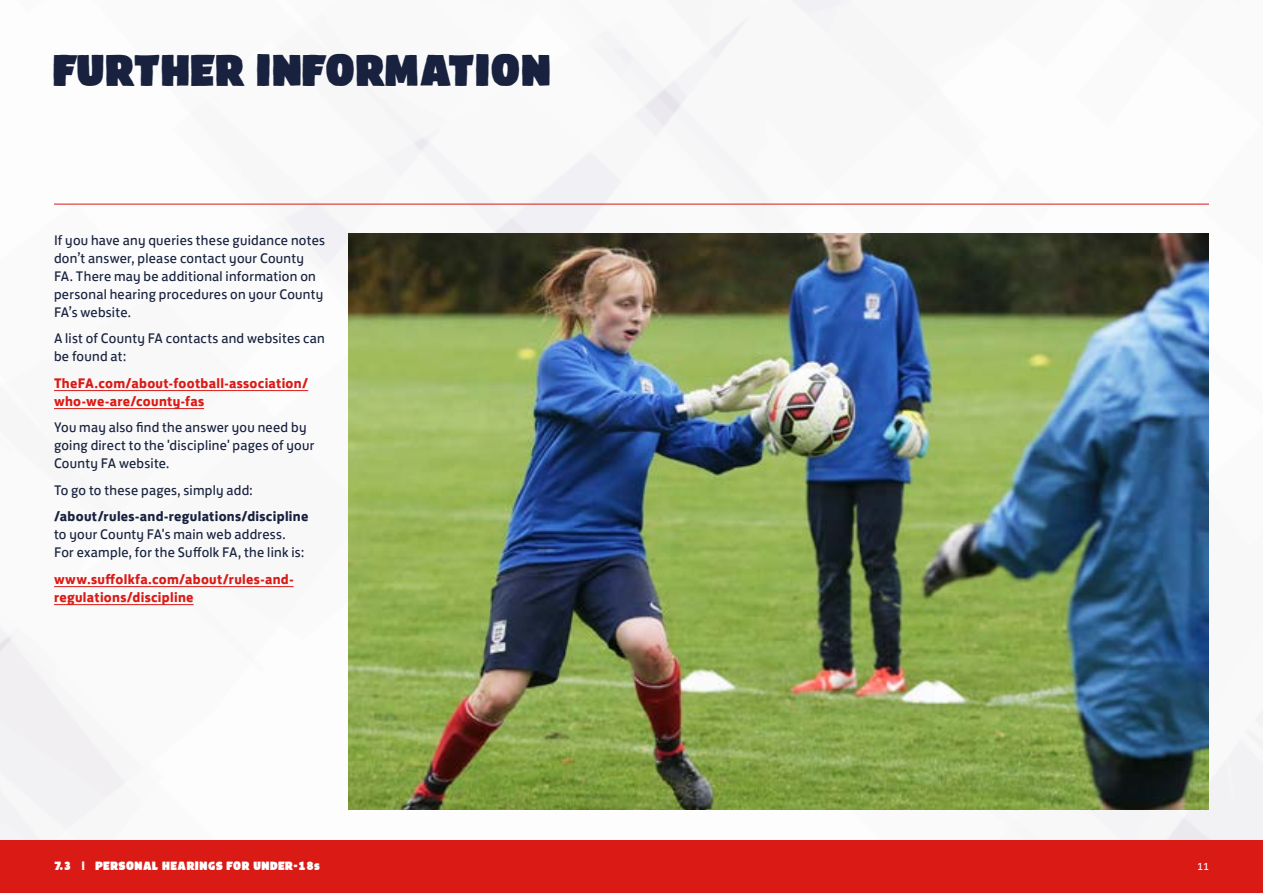
<style>
.page{position:relative;width:1263px;height:893px;background:#fff}
.page>*{position:absolute;margin:0;border:0;box-sizing:border-box;transform-origin:0 0}
.t1{font:39px "FA Brush";color:#18223e}
.t2{font:14.25px/18px "FS Jack";letter-spacing:.02em;color:#18223e}
.t3{font:700 14.25px/18px "FS Jack";letter-spacing:.02em;color:#da1a15}
.t4{font:700 14.25px "FS Jack";letter-spacing:.02em;color:#18223e}
.t5{font:10.5px "FA Brush";letter-spacing:.03em;color:#fff}
.t6{font:10.5px "FS Jack";color:#fff}
</style>
<div class="page">
<img style="left:0;top:0;width:1263px;height:840px">
<hr style="left:54px;top:390px;width:254px;height:1px;background:#da1a15">
<hr style="left:54px;top:408px;width:150px;height:1px;background:#da1a15">
<hr style="left:54px;top:586px;width:240px;height:1px;background:#da1a15">
<hr style="left:54px;top:604px;width:140px;height:1px;background:#da1a15">
<hr style="left:54px;top:204px;width:1155px;height:1px;background:#da1a15">
<img style="left:348px;top:234px;width:861px;height:575px">
<div style="left:0;top:840px;width:1263px;height:53px;background:#da1a15"></div>
<h1 class="t1" style="left:54px;top:54px;width:499px">FURTHER INFORMATION</h1>
<p class="t2" style="left:54px;top:230px;width:272px">If you have any queries these guidance notes don’t answer, please contact your County FA. There may be additional information on personal hearing procedures on your County FA’s website.</p>
<p class="t2" style="left:54px;top:328px;width:272px">A list of County FA contacts and websites can be found at:</p>
<p class="t3" style="left:54px;top:373px;width:256px">TheFA.com/about-football-association/ who-we-are/county-fas</p>
<p class="t2" style="left:54px;top:417px;width:262px">You may also find the answer you need by going direct to the 'discipline' pages of your<br>County FA website.</p>
<p class="t2" style="left:54px;top:480px;width:200px">To go to these pages, simply add:</p>
<p class="t4" style="left:54px;top:504px;width:256px">/about/rules-and-regulations/discipline</p>
<p class="t2" style="left:54px;top:524px;width:252px">to your County FA's main web address.<br>For example, for the Suffolk FA, the link is:</p>
<p class="t3" style="left:54px;top:569px;width:241px">www.suffolkfa.com/about/rules-and&shy;regulations/discipline</p>
<p class="t5" style="left:54px;top:862px;width:267px">7.3 | PERSONAL HEARINGS FOR UNDER-18s</p>
<p class="t6" style="left:1197px;top:858px;width:13px">11</p>
</div>
